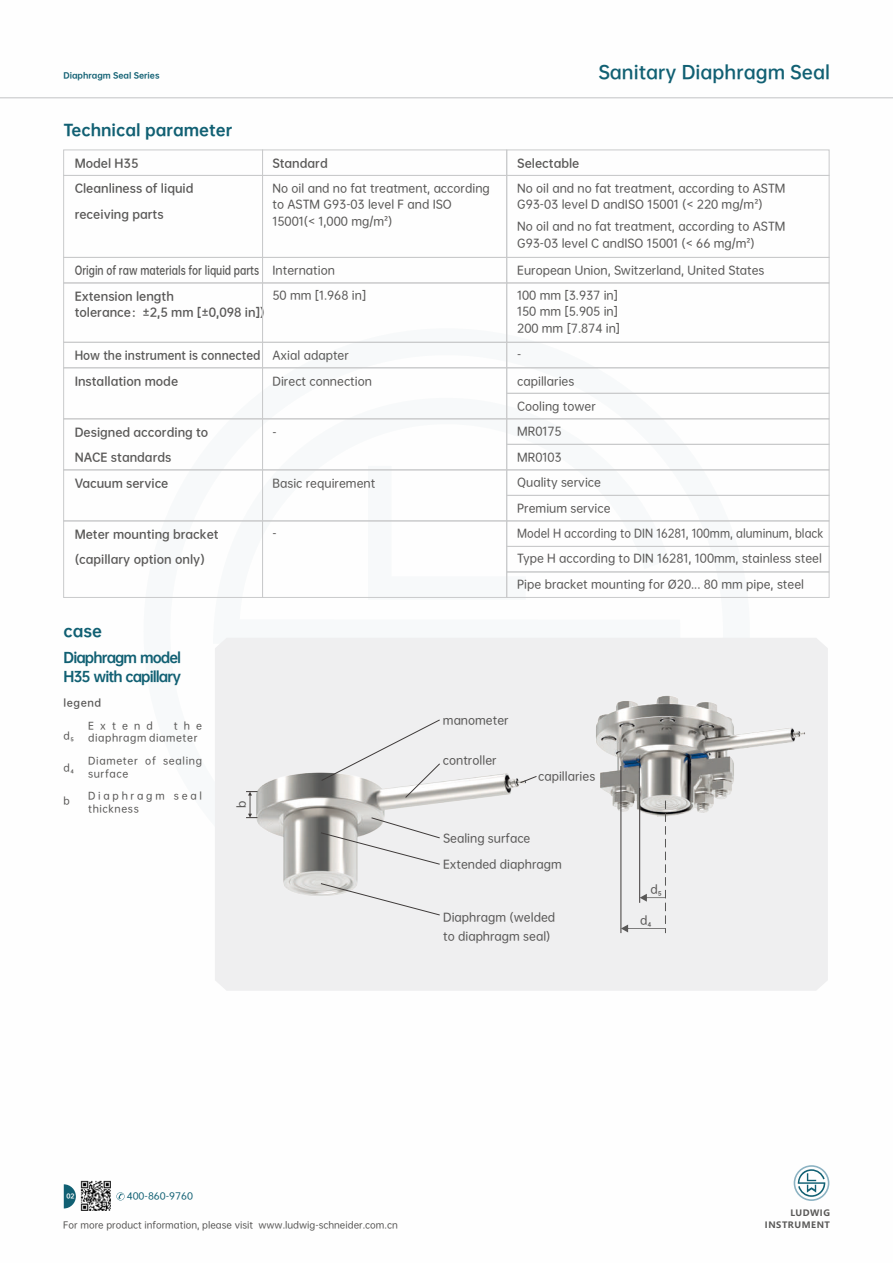
<style>
.page{position:relative;width:893px;height:1263px;background:#fff}
.page>*{position:absolute;margin:0;border:0;box-sizing:border-box;transform-origin:0 0}
.t1{font:17.55px "OPPO Sans B";color:#116073}
.t2{font:15px "OPPO Sans H";color:#116073}
.t3{font:13.5px/19.6px "OPPO Sans H";letter-spacing:-.07em;color:#116073}
.t4{font:11.25px/16.4px "OPPO Sans M";color:#595857}
.t5{font:11.25px/16.4px "OPPO Sans B";color:#595857}
.t6{font:11.25px "OPPO Sans M";color:#595857;scale:.94 1}
.t7{font:11.25px "OPPO Sans B";color:#595857;scale:.81 1}
.t8{font:11.25px "OPPO Sans B";color:#595857;scale:.94 1}
.t9{font:9.75px/12.8px "OPPO Sans M";letter-spacing:.065em;color:#595857}
.t10{font:9.75px/12.8px "OPPO Sans M";letter-spacing:.28em;color:#595857}
.t11{font:9.75px "OPPO Sans B";letter-spacing:.06em;color:#595857}
.t12{font:9px "OPPO Sans M";color:#595857}
.t13{font:9px "OPPO Sans M";color:#116073;scale:1.04 1}
.t14{font:700 8.7px/11.4px "Microsoft Ya Hei";letter-spacing:.06em;color:#595857;text-align:right}
.t15{font:7.8px "OPPO Sans H";color:#116073}
.t16{font:6px "OPPO Sans H";color:#fff}
</style>
<div class="page">
<hr style="left:0;top:97px;width:893px;height:1px;background:#c9cacb">
<svg style="left:63px;top:150px;width:766px;height:448px"></svg>
<div style="left:215px;top:638px;width:613px;height:353px;background:#efeff0"></div>
<img style="left:595px;top:695px;width:211px;height:121px">
<hr style="left:639px;top:788px;width:1px;height:115px;background:#3e3a39">
<hr style="left:620px;top:766px;width:1px;height:167px;background:#3e3a39">
<svg style="left:621px;top:801px;width:45px;height:132px"></svg>
<img style="left:253px;top:752px;width:275px;height:154px">
<svg style="left:246px;top:791px;width:11px;height:27px"></svg>
<svg style="left:320px;top:817px;width:121px;height:48px"></svg>
<svg style="left:320px;top:883px;width:121px;height:33px"></svg>
<svg style="left:321px;top:719px;width:120px;height:79px"></svg>
<svg style="left:519px;top:775px;width:18px;height:9px"></svg>
<svg style="left:64px;top:1184px;width:12px;height:24px"></svg>
<img style="left:81px;top:1181px;width:30px;height:30px">
<svg style="left:116px;top:1192px;width:9px;height:8px"></svg>
<svg style="left:794px;top:1165px;width:35px;height:36px"></svg>
<p class="t15" style="left:63px;top:71px;width:98px">Diaphragm Seal Series</p>
<h1 class="t1" style="left:598px;top:63px;width:233px">Sanitary Diaphragm Seal</h1>
<h2 class="t2" style="left:63px;top:122px;width:171px">Technical parameter</h2>
<p class="t5" style="left:75px;top:154px;width:65px">Model H35</p>
<p class="t5" style="left:75px;top:180px;width:120px">Cleanliness of liquid</p>
<p class="t5" style="left:75px;top:206px;width:90px">receiving parts</p>
<p class="t7" style="left:75px;top:265px;width:229px">Origin of raw materials for liquid parts</p>
<p class="t5" style="left:272px;top:154px;width:57px">Standard</p>
<p class="t5" style="left:517px;top:154px;width:64px">Selectable</p>
<p class="t4" style="left:272px;top:180px;width:219px">No oil and no fat treatment, according to ASTM G93-03 level F and ISO<br>15001(&lt; 1,000 mg/m²)</p>
<p class="t4" style="left:272px;top:262px;width:64px">Internation</p>
<p class="t4" style="left:517px;top:180px;width:270px">No oil and no fat treatment, according to ASTM<br>G93-03 level D andISO 15001 (&lt; 220 mg/m²)</p>
<p class="t4" style="left:517px;top:218px;width:270px">No oil and no fat treatment, according to ASTM<br>G93-03 level C andISO 15001 (&lt; 66 mg/m²)</p>
<p class="t4" style="left:517px;top:262px;width:249px">European Union, Switzerland, United States</p>
<p class="t5" style="left:75px;top:288px;width:192px">Extension length<br>tolerance：±2,5 mm [±0,098 in])</p>
<p class="t4" style="left:272px;top:287px;width:95px">50 mm [1.968 in]</p>
<p class="t4" style="left:517px;top:287px;width:105px">100 mm [3.937 in]<br>150 mm [5.905 in]<br>200 mm [7.874 in]</p>
<p class="t8" style="left:75px;top:349px;width:199px">How the instrument is connected</p>
<p class="t5" style="left:75px;top:372px;width:105px">Installation mode</p>
<p class="t4" style="left:272px;top:347px;width:78px">Axial adapter</p>
<p class="t4" style="left:272px;top:372px;width:101px">Direct connection</p>
<p class="t5" style="left:75px;top:423px;width:135px">Designed according to</p>
<p class="t5" style="left:75px;top:449px;width:98px">NACE standards</p>
<p class="t5" style="left:75px;top:475px;width:95px">Vacuum service</p>
<p class="t5" style="left:75px;top:525px;width:145px">Meter mounting bracket</p>
<p class="t5" style="left:75px;top:551px;width:132px">(capillary option only)</p>
<p class="t4" style="left:272px;top:423px;width:6px">-</p>
<p class="t4" style="left:272px;top:475px;width:104px">Basic requirement</p>
<p class="t4" style="left:272px;top:525px;width:6px">-</p>
<h2 class="t2" style="left:63px;top:623px;width:40px">case</h2>
<p class="t3" style="left:63px;top:647px;width:119px">Diaphragm model<br>H35 with capillary</p>
<p class="t11" style="left:63px;top:698px;width:39px">legend</p>
<p class="t9" style="left:63px;top:729px;width:12px">d₅</p>
<p class="t9" style="left:63px;top:761px;width:12px">d₄</p>
<p class="t9" style="left:88px;top:719px;width:115px;text-indent:86px">the diaphragm diameter</p>
<p class="t9" style="left:88px;top:719px;width:66px">Extend</p>
<p class="t9" style="left:88px;top:754px;width:115px">Diameter of sealing surface</p>
<p class="t9" style="left:63px;top:794px;width:8px">b</p>
<p class="t10" style="left:88px;top:789px;width:115px">Diaphragm seal thickness</p>
<p class="t4" style="left:233px;top:808px;width:9px;rotate:-90deg">b</p>
<p class="t4" style="left:517px;top:346px;width:6px">-</p>
<p class="t4" style="left:517px;top:372px;width:59px">capillaries</p>
<p class="t4" style="left:517px;top:398px;width:80px">Cooling tower</p>
<p class="t4" style="left:517px;top:423px;width:46px">MR0175</p>
<p class="t4" style="left:517px;top:449px;width:46px">MR0103</p>
<p class="t4" style="left:517px;top:474px;width:85px">Quality service</p>
<p class="t4" style="left:517px;top:500px;width:95px">Premium service</p>
<p class="t6" style="left:517px;top:527px;width:327px">Model H according to DIN 16281, 100mm, aluminum, black</p>
<p class="t4" style="left:517px;top:550px;width:306px">Type H according to DIN 16281, 100mm, stainless steel</p>
<p class="t4" style="left:517px;top:576px;width:288px">Pipe bracket mounting for Ø20... 80 mm pipe, steel</p>
<p class="t4" style="left:443px;top:711px;width:67px">manometer</p>
<p class="t4" style="left:443px;top:752px;width:55px">controller</p>
<p class="t4" style="left:538px;top:768px;width:59px">capillaries</p>
<p class="t4" style="left:443px;top:830px;width:89px">Sealing surface</p>
<p class="t4" style="left:443px;top:856px;width:120px">Extended diaphragm</p>
<p class="t4" style="left:443px;top:908px;width:114px;line-height:18.8px">Diaphragm (welded to diaphragm seal)</p>
<p class="t4" style="left:650px;top:881px;width:13px">d₅</p>
<p class="t4" style="left:640px;top:912px;width:13px">d₄</p>
<p class="t13" style="left:127px;top:1192px;width:65px">400-860-9760</p>
<p class="t16" style="left:67px;top:1193px;width:10px">02</p>
<p class="t12" style="left:63px;top:1220px;width:336px">For more product information, please visit www.ludwig-schneider.com.cn</p>
<p class="t14" style="left:765px;top:1208px;width:67px">LUDWIG<br>INSTRUMENT</p>
</div>
